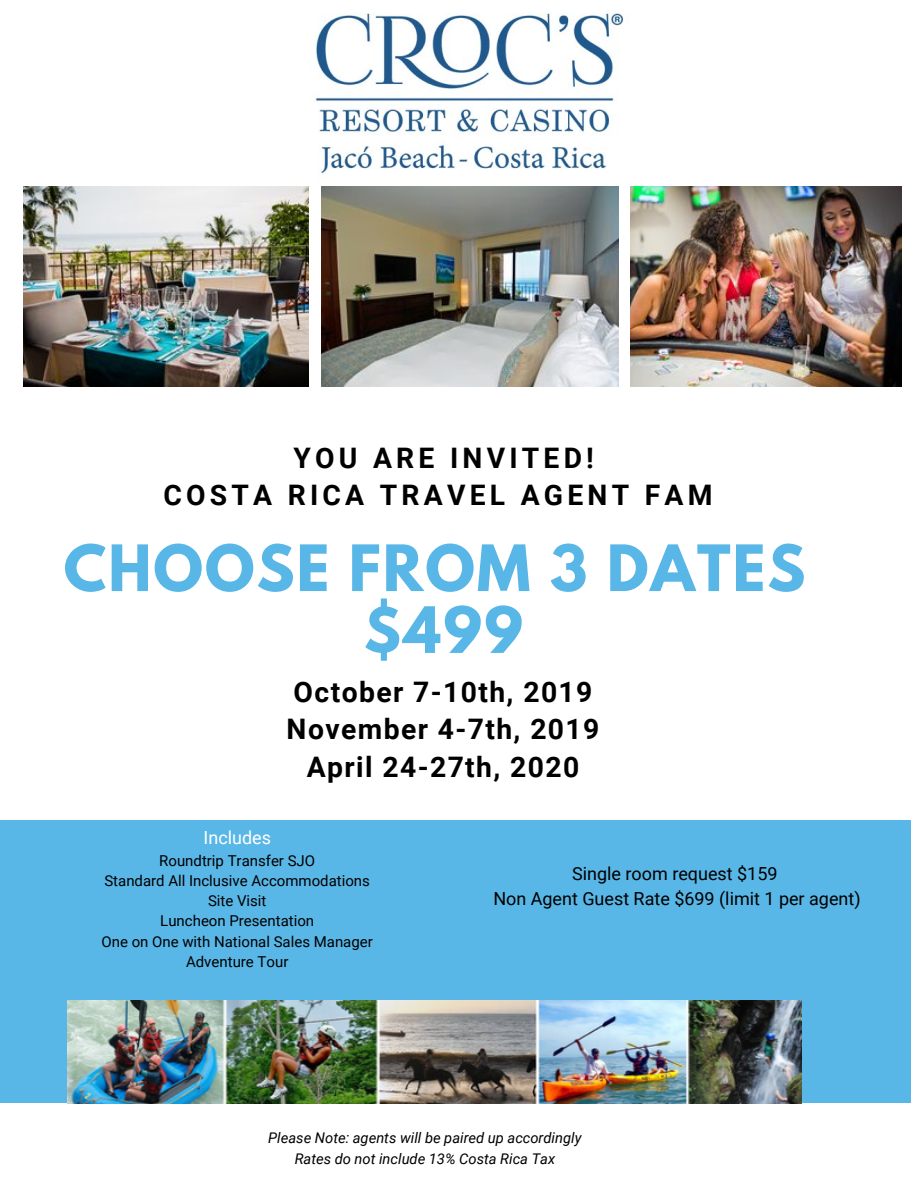
<style>
.page{position:relative;width:918px;height:1188px;background:#fff}
.page>*{position:absolute;margin:0;border:0;box-sizing:border-box;transform-origin:0 0}
.t1{font:700 56.55px/61.9px "League Spartan";letter-spacing:.035em;color:#59b7e7;text-align:center}
.t2{font:700 28.35px/37.2px "Roboto";letter-spacing:.05em;color:#000;text-align:center}
.t3{font:700 28.35px/37.2px "Roboto";letter-spacing:.15em;color:#000;text-align:center}
.t4{font:18px/24.8px "Roboto";color:#000;text-align:center}
.t5{font:18px "Roboto";color:#fff}
.t6{font:15px/20.2px "Roboto";color:#000;text-align:center}
.t7{font:italic 14.7px/20.5px "Roboto";color:#000;text-align:center}
</style>
<div class="page">
<div style="left:0;top:820px;width:910px;height:283px;background:#59b7e7"></div>
<img style="left:321px;top:186px;width:288px;height:1px">
<img style="left:630px;top:187px;width:271px;height:199px">
<img style="left:23px;top:187px;width:286px;height:199px">
<img style="left:321px;top:187px;width:298px;height:199px">
<img style="left:67px;top:1001px;width:735px;height:102px">
<img style="left:315px;top:13px;width:309px;height:161px">
<h2 class="t3" style="left:163px;top:439px;width:551px">YOU ARE INVITED!<br>COSTA RICA TRAVEL AGENT FAM</h2>
<h1 class="t1" style="left:64px;top:545px;width:743px">CHOOSE FROM 3 DATES $499</h1>
<h2 class="t2" style="left:287px;top:674px;width:314px">October 7-10th, 2019<br>November 4-7th, 2019<br>April 24-27th, 2020</h2>
<p class="t5" style="left:204px;top:828px;width:69px">Includes</p>
<p class="t6" style="left:101px;top:850px;width:273px">Roundtrip Transfer SJO<br>Standard All Inclusive Accommodations<br>Site Visit<br>Luncheon Presentation<br>One on One with National Sales Manager<br>Adventure Tour</p>
<p class="t4" style="left:493px;top:862px;width:369px">Single room request $159<br>Non Agent Guest Rate $699 (limit 1 per agent)</p>
<p class="t7" style="left:268px;top:1128px;width:315px">Please Note: agents will be paired up accordingly<br>Rates do not include 13% Costa Rica Tax</p>
</div>
